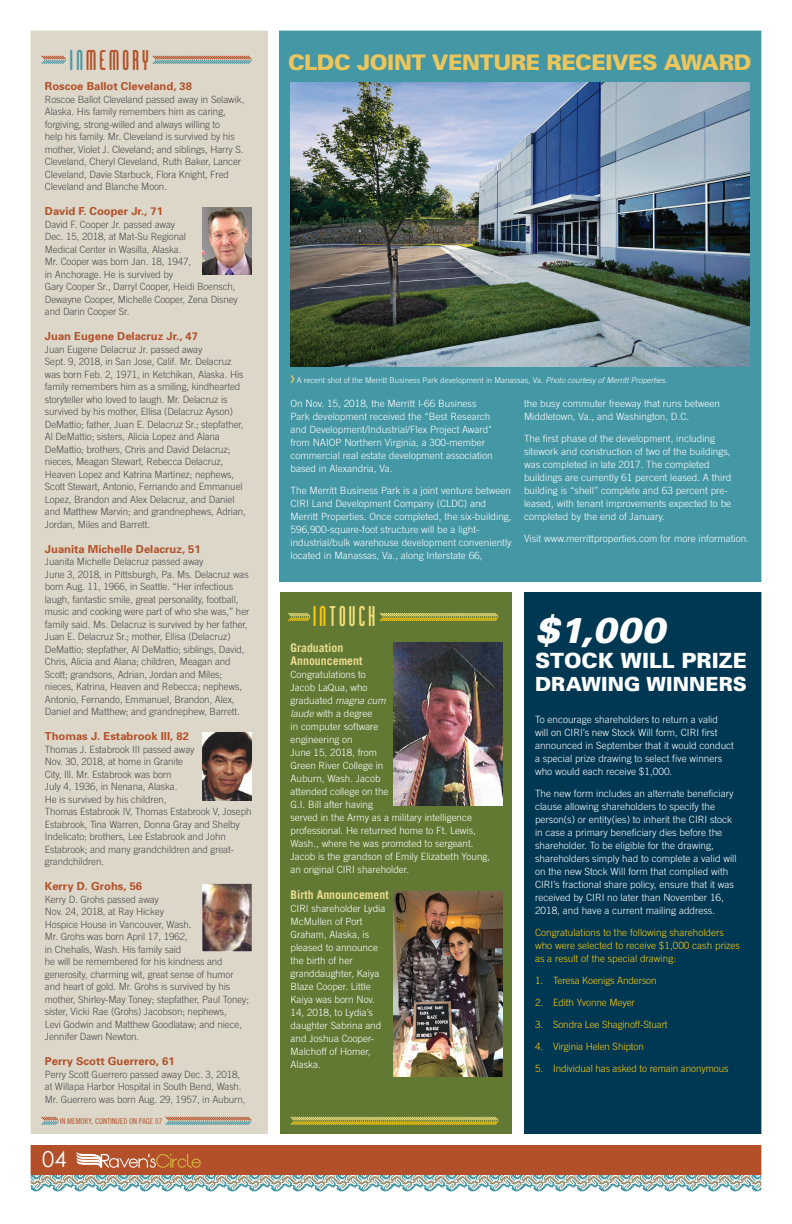
<style>
.page{position:relative;width:792px;height:1224px;background:#fff}
.page>*{position:absolute;margin:0;border:0;box-sizing:border-box;transform-origin:0 0}
._2-HEADLINE{font:italic 900 36px "Univers";color:#fff}
.t1{font:24px "Chingolo Pro";color:#b35029}
.t2{font:24px "Chingolo Pro";color:#f1e07d}
.t3{font:22px "Century Gothic";color:#fff}
._2-HEADLINE-2{font:900 21.4px "Univers";letter-spacing:-.02em;color:#edc65b}
._2-HEADLINE-3{font:900 21px "Univers";color:#fff}
._2-HEADLINE-4{font:900 19.5px "Univers";letter-spacing:.005em;color:#fff}
.t4{font:700 12px/13px "Trade Gothic";color:#ebdd90}
._1-COPY_Black{font:700 11px "Univers";color:#b35029}
.t5{font:300 10px/12.5px "Trade Gothic";letter-spacing:-.01em;color:#4b4c4d}
._2-HEADLINE-5{font:300 10px/13px "Trade Gothic";color:#fff}
._2-HEADLINE-6{font:300 10px/13px "Trade Gothic";letter-spacing:-.01em;color:#fac90d}
.t6{font:300 8px "Trade Gothic";color:#fff}
.t7{font:8px "Trade Gothic Cond Eighteen";color:#b35029}
.s1{color:#4497a5}
.s2{font-style:italic}
.s3{color:#fac90d}
</style>
<div class="page">
<img style="left:30px;top:30px;width:732px;height:1162px">
<p class="t1" style="left:68px;top:46px;width:84px"><span class="s1">IN</span>MEMORY</p>
<p class="_1-COPY_Black" style="left:45px;top:80px;width:149px">Roscoe Ballot Cleveland, 38</p>
<p class="t5" style="left:45px;top:93px;width:201px">Roscoe Ballot Cleveland passed away in Selawik, Alaska. His family remembers him as caring, forgiving, strong-willed and always willing to<br>help his family. Mr. Cleveland is survived by his mother, Violet J. Cleveland; and siblings, Harry S.<br>Cleveland, Cheryl Cleveland, Ruth Baker, Lancer Cleveland, Davie Starbuck, Flora Knight, Fred Cleveland and Blanche Moon.</p>
<p class="_1-COPY_Black" style="left:45px;top:205px;width:120px">David F. Cooper Jr., 71</p>
<p class="t5" style="left:45px;top:218px;width:195px">David F. Cooper Jr. passed away<br>Dec. 15, 2018, at Mat-Su Regional<br>Medical Center in Wasilla, Alaska.<br>Mr. Cooper was born Jan. 18, 1947,<br>in Anchorage. He is survived by<br>Gary Cooper Sr., Darryl Cooper, Heidi Boensch, Dewayne Cooper, Michelle Cooper, Zena Disney and Darin Cooper Sr.</p>
<p class="_1-COPY_Black" style="left:45px;top:330px;width:155px">Juan Eugene Delacruz Jr., 47</p>
<p class="t5" style="left:45px;top:343px;width:202px">Juan Eugene Delacruz Jr. passed away<br>Sept. 9, 2018, in San Jose, Calif. Mr. Delacruz was born Feb. 2, 1971, in Ketchikan, Alaska. His family remembers him as a smiling, kindhearted storyteller who loved to laugh. Mr. Delacruz is survived by his mother, Ellisa (Delacruz Ayson)<br>DeMattio; father, Juan E. Delacruz Sr.; stepfather, Al DeMattio; sisters, Alicia Lopez and Alana DeMattio; brothers, Chris and David Delacruz; nieces, Meagan Stewart, Rebecca Delacruz, Heaven Lopez and Katrina Martinez; nephews, Scott Stewart, Antonio, Fernando and Emmanuel Lopez, Brandon and Alex Delacruz, and Daniel and Matthew Marvin; and grandnephews, Adrian, Jordan, Miles and Barrett.</p>
<p class="_1-COPY_Black" style="left:45px;top:542px;width:157px">Juanita Michelle Delacruz, 51</p>
<p class="t5" style="left:45px;top:555px;width:206px">Juanita Michelle Delacruz passed away<br>June 3, 2018, in Pittsburgh, Pa. Ms. Delacruz was born Aug. 11, 1966, in Seattle. “Her infectious laugh, fantastic smile, great personality, football, music and cooking were part of who she was,” her family said. Ms. Delacruz is survived by her father, Juan E. Delacruz Sr.; mother, Ellisa (Delacruz)<br>DeMattio; stepfather, Al DeMattio; siblings, David, Chris, Alicia and Alana; children, Meagan and Scott; grandsons, Adrian, Jordan and Miles; nieces, Katrina, Heaven and Rebecca; nephews, Antonio, Fernando, Emmanuel, Brandon, Alex, Daniel and Matthew; and grandnephew, Barrett.</p>
<p class="_1-COPY_Black" style="left:45px;top:730px;width:146px">Thomas J. Estabrook III, 82</p>
<p class="t5" style="left:45px;top:743px;width:208px">Thomas J. Estabrook III passed away<br>Nov. 30, 2018, at home in Granite<br>City, Ill. Mr. Estabrook was born<br>July 4, 1936, in Nenana, Alaska.<br>He is survived by his children,<br>Thomas Estabrook IV, Thomas Estabrook V, Joseph Estabrook, Tina Warren, Donna Gray and Shelby Indelicato; brothers, Lee Estabrook and John Estabrook; and many grandchildren and great&shy;grandchildren.</p>
<p class="_1-COPY_Black" style="left:45px;top:880px;width:99px">Kerry D. Grohs, 56</p>
<p class="t5" style="left:45px;top:893px;width:206px">Kerry D. Grohs passed away<br>Nov. 24, 2018, at Ray Hickey<br>Hospice House in Vancouver, Wash.<br>Mr. Grohs was born April 17, 1962,<br>in Chehalis, Wash. His family said<br>he will be remembered for his kindness and generosity, charming wit, great sense of humor and heart of gold. Mr. Grohs is survived by his mother, Shirley-May Toney; stepfather, Paul Toney; sister, Vicki Rae (Grohs) Jacobson; nephews,<br>Levi Godwin and Matthew Goodlataw; and niece, Jennifer Dawn Newton.</p>
<p class="_1-COPY_Black" style="left:45px;top:1055px;width:131px">Perry Scott Guerrero, 61</p>
<p class="t5" style="left:45px;top:1068px;width:202px">Perry Scott Guerrero passed away Dec. 3, 2018, at Willapa Harbor Hospital in South Bend, Wash.<br>Mr. Guerrero was born Aug. 29, 1957, in Auburn,</p>
<p class="t7" style="left:60px;top:1116px;width:104px">IN MEMORY, CONTINUED ON PAGE 07</p>
<h3 class="t3" style="left:42px;top:1145px;width:26px">04</h3>
<p class="_2-HEADLINE-2" style="left:288px;top:49px;width:465px">CLDC JOINT VENTURE RECEIVES AWARD</p>
<p class="t6" style="left:297px;top:375px;width:372px">A recent shot of the Merritt Business Park development in Manassas, Va. <span class="s2">Photo courtesy of Merritt Properties.</span></p>
<p class="_2-HEADLINE-5" style="left:291px;top:397px;width:204px">On Nov. 15, 2018, the Merritt I-66 Business Park development received the “Best Research and Development/Industrial/Flex Project Award" from NAIOP Northern Virginia, a 300-member commercial real estate development association based in Alexandria, Va.</p>
<p class="_2-HEADLINE-5" style="left:291px;top:484px;width:223px">The Merritt Business Park is a joint venture between CIRI Land Development Company (CLDC) and Merritt Properties. Once completed, the six-building, 596,900-square-foot structure will be a light&shy;industrial/bulk warehouse development conveniently located in Manassas, Va., along Interstate 66,</p>
<p class="_2-HEADLINE-5" style="left:524px;top:397px;width:198px">the busy commuter freeway that runs between<br>Middletown, Va., and Washington, D.C.</p>
<p class="_2-HEADLINE-5" style="left:524px;top:432px;width:209px">The first phase of the development, including sitework and construction of two of the buildings, was completed in late 2017. The completed buildings are currently 61 percent leased. A third building is “shell” complete and 63 percent pre&shy;leased, with tenant improvements expected to be completed by the end of January.</p>
<p class="_2-HEADLINE-5" style="left:524px;top:532px;width:227px">Visit www.merrittproperties.com for more information.</p>
<p class="t2" style="left:311px;top:601px;width:67px"><span class="s3">IN</span>TOUCH</p>
<p class="_2-HEADLINE" style="left:535px;top:608px;width:132px">$1,000</p>
<p class="_2-HEADLINE-3" style="left:535px;top:648px;width:213px">STOCK WILL PRIZE</p>
<p class="_2-HEADLINE-4" style="left:535px;top:672px;width:213px">DRAWING WINNERS</p>
<p class="_2-HEADLINE-5" style="left:535px;top:712px;width:200px">To encourage shareholders to return a valid<br>will on CIRI’s new Stock Will form, CIRI first announced in September that it would conduct a special prize drawing to select five winners who would each receive $1,000.</p>
<p class="_2-HEADLINE-5" style="left:535px;top:786px;width:203px">The new form includes an alternate beneficiary clause allowing shareholders to specify the person(s) or entity(ies) to inherit the CIRI stock in case a primary beneficiary dies before the shareholder. To be eligible for the drawing, shareholders simply had to complete a valid will on the new Stock Will form that complied with CIRI’s fractional share policy, ensure that it was received by CIRI no later than November 16, 2018, and have a current mailing address.</p>
<p class="_2-HEADLINE-6" style="left:535px;top:925px;width:207px">Congratulations to the following shareholders who were selected to receive $1,000 cash prizes as a result of the special drawing:</p>
<p class="_2-HEADLINE-6" style="left:535px;top:973px;width:123px">1. Teresa Koenigs Anderson</p>
<p class="_2-HEADLINE-6" style="left:535px;top:995px;width:101px">2. Edith Yvonne Meyer</p>
<p class="_2-HEADLINE-6" style="left:535px;top:1017px;width:134px">3. Sondra Lee Shaginoff-Stuart</p>
<p class="_2-HEADLINE-6" style="left:535px;top:1039px;width:110px">4. Virginia Helen Shipton</p>
<p class="_2-HEADLINE-6" style="left:535px;top:1061px;width:195px">5. Individual has asked to remain anonymous</p>
<p class="t4" style="left:291px;top:641px;width:73px">Graduation<br>Announcement</p>
<p class="_2-HEADLINE-5" style="left:291px;top:668px;width:201px">Congratulations to<br>Jacob LaQua, who<br>graduated <span class="s2">magna cum<br>laude</span> with a degree<br>in computer software<br>engineering on<br>June 15, 2018, from<br>Green River College in<br>Auburn, Wash. Jacob<br>attended college on the<br>G.I. Bill after having<br>served in the Army as a military intelligence professional. He returned home to Ft. Lewis,<br>Wash., where he was promoted to sergeant.<br>Jacob is the grandson of Emily Elizabeth Young, an original CIRI shareholder.</p>
<p class="t4" style="left:291px;top:888px;width:100px">Birth Announcement</p>
<p class="_2-HEADLINE-5" style="left:291px;top:902px;width:96px">CIRI shareholder Lydia<br>McMullen of Port<br>Graham, Alaska, is pleased to announce the birth of her granddaughter, Kaiya<br>Blaze Cooper. Little<br>Kaiya was born Nov.<br>14, 2018, to Lydia’s daughter Sabrina and and Joshua Cooper-<br>Malchoff of Homer,<br>Alaska.</p>
</div>
